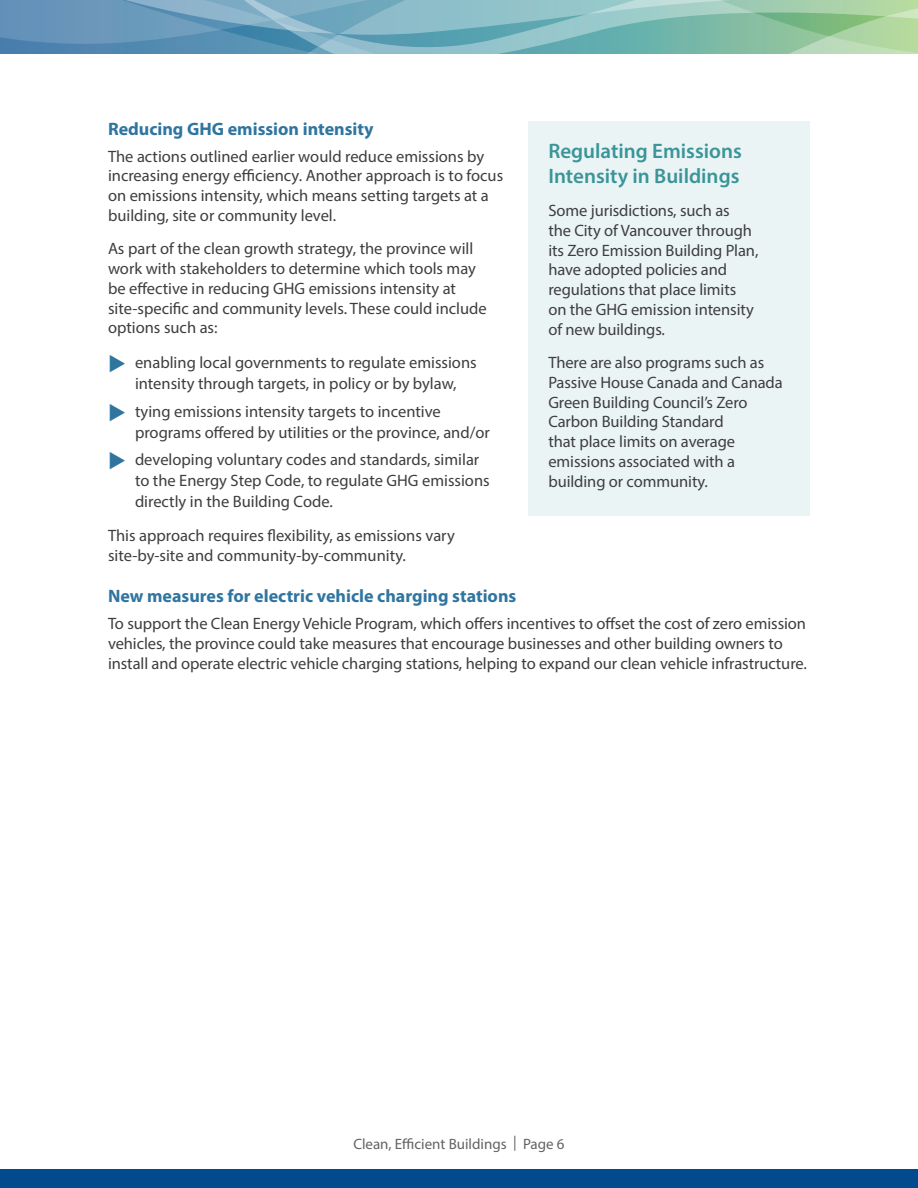
<style>
.page{position:relative;width:918px;height:1188px;background:#fff}
.page>*{position:absolute;margin:0;border:0;box-sizing:border-box;transform-origin:0 0}
.t1{font:600 21px/25.2px "Myriad Pro";color:#3a9598}
.t2{font:700 18px "Myriad Pro";color:#2f75a0}
.t3{font:16.5px/19.8px "Myriad Pro";letter-spacing:-.005em;color:#3e3e3f}
.t4{font:15px "Myriad Pro";color:#636366}
</style>
<div class="page">
<svg style="left:0;top:0;width:918px;height:54px;background:#7eb1b7"></svg>
<div style="left:0;top:1169px;width:918px;height:19px;background:#004a8d"></div>
<div style="left:528px;top:122px;width:282px;height:394px;background:#ebf4f5"></div>
<p class="t2" style="left:108px;top:117px;width:267px">Reducing GHG emission intensity</p>
<p class="t3" style="left:108px;top:146px;width:397px">The actions outlined earlier would reduce emissions by increasing energy efficiency. Another approach is to focus on emissions intensity, which means setting targets at a building, site or community level.</p>
<p class="t3" style="left:108px;top:239px;width:380px">As part of the clean growth strategy, the province will work with stakeholders to determine which tools may be effective in reducing GHG emissions intensity at site-specific and community levels. These could include options such as:</p>
<p class="t3" style="left:135px;top:352px;width:343px;line-height:21px">enabling local governments to regulate emissions intensity through targets, in policy or by bylaw,</p>
<p class="t3" style="left:135px;top:400px;width:356px;line-height:21px">tying emissions intensity targets to incentive programs offered by utilities or the province, and/or</p>
<p class="t3" style="left:135px;top:449px;width:356px;line-height:21px">developing voluntary codes and standards, similar to the Energy Step Code, to regulate GHG emissions directly in the Building Code.</p>
<p class="t3" style="left:108px;top:525px;width:348px">This approach requires flexibility, as emissions vary site-by-site and community-by-community.</p>
<p class="t2" style="left:108px;top:585px;width:410px">New measures for electric vehicle charging stations</p>
<p class="t3" style="left:108px;top:613px;width:700px">To support the Clean Energy Vehicle Program, which offers incentives to offset the cost of zero emission vehicles, the province could take measures that encourage businesses and other building owners to install and operate electric vehicle charging stations, helping to expand our clean vehicle infrastructure.</p>
<p class="t1" style="left:548px;top:137px;width:195px">Regulating Emissions<br>Intensity in Buildings</p>
<p class="t3" style="left:548px;top:200px;width:212px">Some jurisdictions, such as<br>the City of Vancouver through its Zero Emission Building Plan, have adopted policies and regulations that place limits on the GHG emission intensity of new buildings.</p>
<p class="t3" style="left:548px;top:352px;width:236px">There are also programs such as<br>Passive House Canada and Canada<br>Green Building Council’s Zero<br>Carbon Building Standard<br>that place limits on average emissions associated with a building or community.</p>
<p class="t4" style="left:353px;top:1134px;width:213px">Clean, Efficient Buildings | Page 6</p>
</div>
